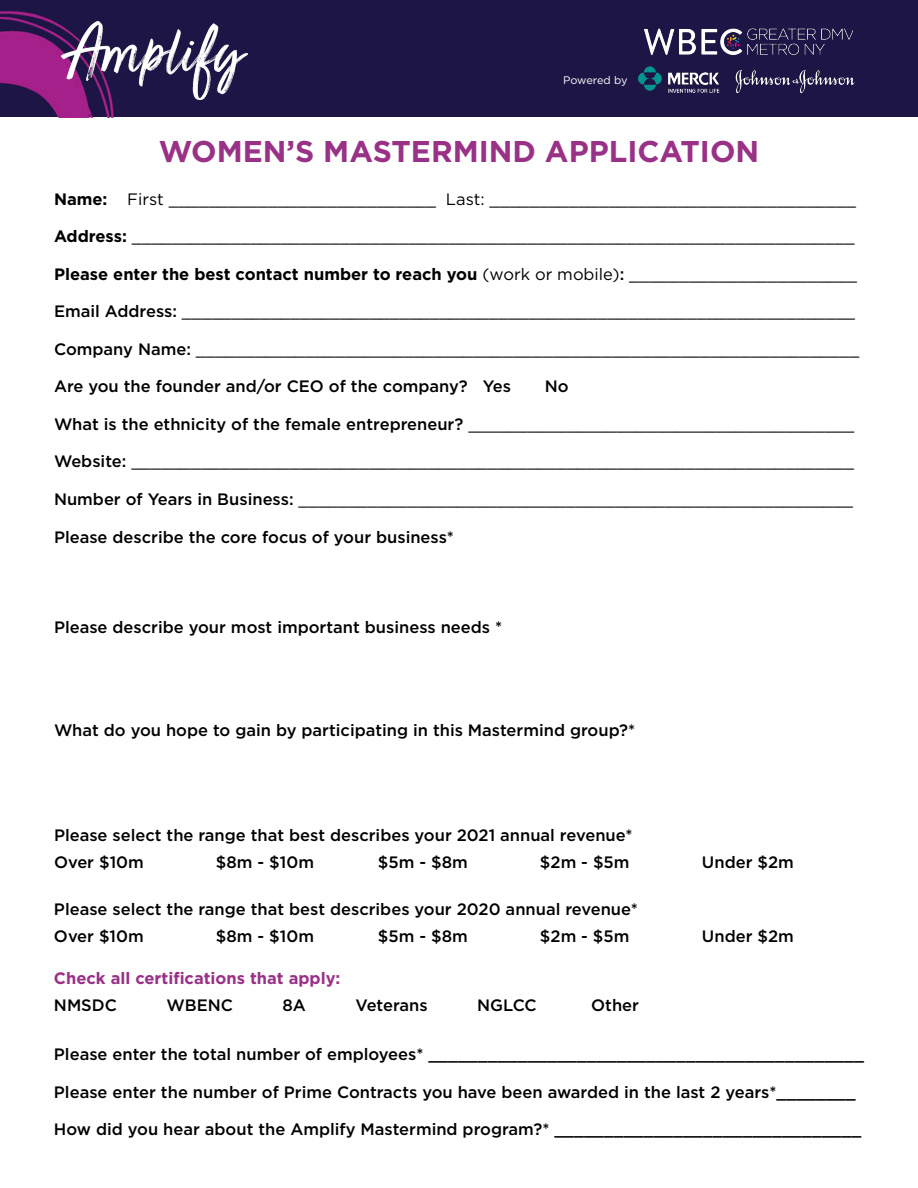
<style>
.page{position:relative;width:918px;height:1188px;background:#fff}
.page>*{position:absolute;margin:0;border:0;box-sizing:border-box;transform-origin:0 0}
.t1{font:700 30px "Gotham";color:#993187}
.t2{font:500 16.5px/27px "Gotham";color:#000}
.t3{font:16.5px "Gotham";color:#000}
.t4{font:700 16.5px "Gotham";color:#000}
.t5{font:700 16.5px "Gotham";color:#993187}
.t6{font:10.95px "Gotham";letter-spacing:-.02em;color:#fff}
.s1{font-weight:700}
.s2{font-weight:400}
.s3{font-weight:500}
</style>
<div class="page">
<div style="left:0;top:0;width:918px;height:117px;background:#1c1545"></div>
<img style="left:0;top:11px;width:114px;height:106px">
<img style="left:61px;top:21px;width:186px;height:78px">
<img style="left:644px;top:28px;width:209px;height:27px">
<img style="left:735px;top:69px;width:120px;height:25px">
<img style="left:638px;top:66px;width:82px;height:27px">
<p class="t6" style="left:563px;top:73px;width:66px">Powered by</p>
<h1 class="t1" style="left:159px;top:133px;width:602px">WOMEN’S MASTERMIND APPLICATION</h1>
<p class="t3" style="left:54px;top:188px;width:803px"><span class="s1">Name:</span> First ___________________________ Last: _____________________________________</p>
<p class="t3" style="left:54px;top:226px;width:802px"><span class="s1">Address:</span> _________________________________________________________________________</p>
<p class="t4" style="left:54px;top:264px;width:804px">Please enter the best contact number to reach you <span class="s2">(work or mobile)</span><span class="s3">:</span> <span class="s2">_______________________</span></p>
<p class="t3" style="left:54px;top:301px;width:803px"><span class="s3">Email Address:</span> ____________________________________________________________________</p>
<p class="t3" style="left:54px;top:338px;width:807px"><span class="s3">Company Name:</span> ___________________________________________________________________</p>
<p class="t2" style="left:54px;top:373px;width:458px">Are you the founder and/or CEO of the company? Yes</p>
<p class="t2" style="left:545px;top:373px;width:25px">No</p>
<p class="t2" style="left:54px;top:410px;width:802px">What is the ethnicity of the female entrepreneur? <span class="s2">_______________________________________</span></p>
<p class="t3" style="left:54px;top:451px;width:802px"><span class="s3">Website:</span> _________________________________________________________________________</p>
<p class="t3" style="left:54px;top:488px;width:800px"><span class="s3">Number of Years in Business:</span> ________________________________________________________</p>
<p class="t2" style="left:54px;top:524px;width:402px">Please describe the core focus of your business*</p>
<p class="t2" style="left:54px;top:613px;width:450px">Please describe your most important business needs *</p>
<p class="t2" style="left:54px;top:717px;width:583px">What do you hope to gain by participating in this Mastermind group?*</p>
<p class="t2" style="left:54px;top:822px;width:580px">Please select the range that best describes your 2021 annual revenue*<br>Over $10m</p>
<p class="t2" style="left:216px;top:849px;width:100px">$8m - $10m</p>
<p class="t2" style="left:378px;top:849px;width:91px">$5m - $8m</p>
<p class="t2" style="left:540px;top:849px;width:91px">$2m - $5m</p>
<p class="t2" style="left:702px;top:849px;width:93px">Under $2m</p>
<p class="t2" style="left:54px;top:895px;width:585px">Please select the range that best describes your 2020 annual revenue*<br>Over $10m</p>
<p class="t2" style="left:216px;top:922px;width:100px">$8m - $10m</p>
<p class="t2" style="left:378px;top:922px;width:91px">$5m - $8m</p>
<p class="t2" style="left:540px;top:922px;width:91px">$2m - $5m</p>
<p class="t2" style="left:702px;top:922px;width:93px">Under $2m</p>
<p class="t5" style="left:54px;top:968px;width:288px">Check all certifications that apply:</p>
<p class="t2" style="left:54px;top:991px;width:64px">NMSDC</p>
<p class="t2" style="left:166px;top:991px;width:68px">WBENC</p>
<p class="t2" style="left:283px;top:991px;width:25px">8A</p>
<p class="t2" style="left:355px;top:991px;width:74px">Veterans</p>
<p class="t2" style="left:477px;top:991px;width:61px">NGLCC</p>
<p class="t2" style="left:591px;top:991px;width:49px">Other</p>
<p class="t2" style="left:54px;top:1041px;width:812px">Please enter the total number of employees* ____________________________________________</p>
<p class="t2" style="left:54px;top:1078px;width:803px">Please enter the number of Prime Contracts you have been awarded in the last 2 years*________</p>
<p class="t2" style="left:54px;top:1116px;width:809px">How did you hear about the Amplify Mastermind program?* _______________________________</p>
</div>
